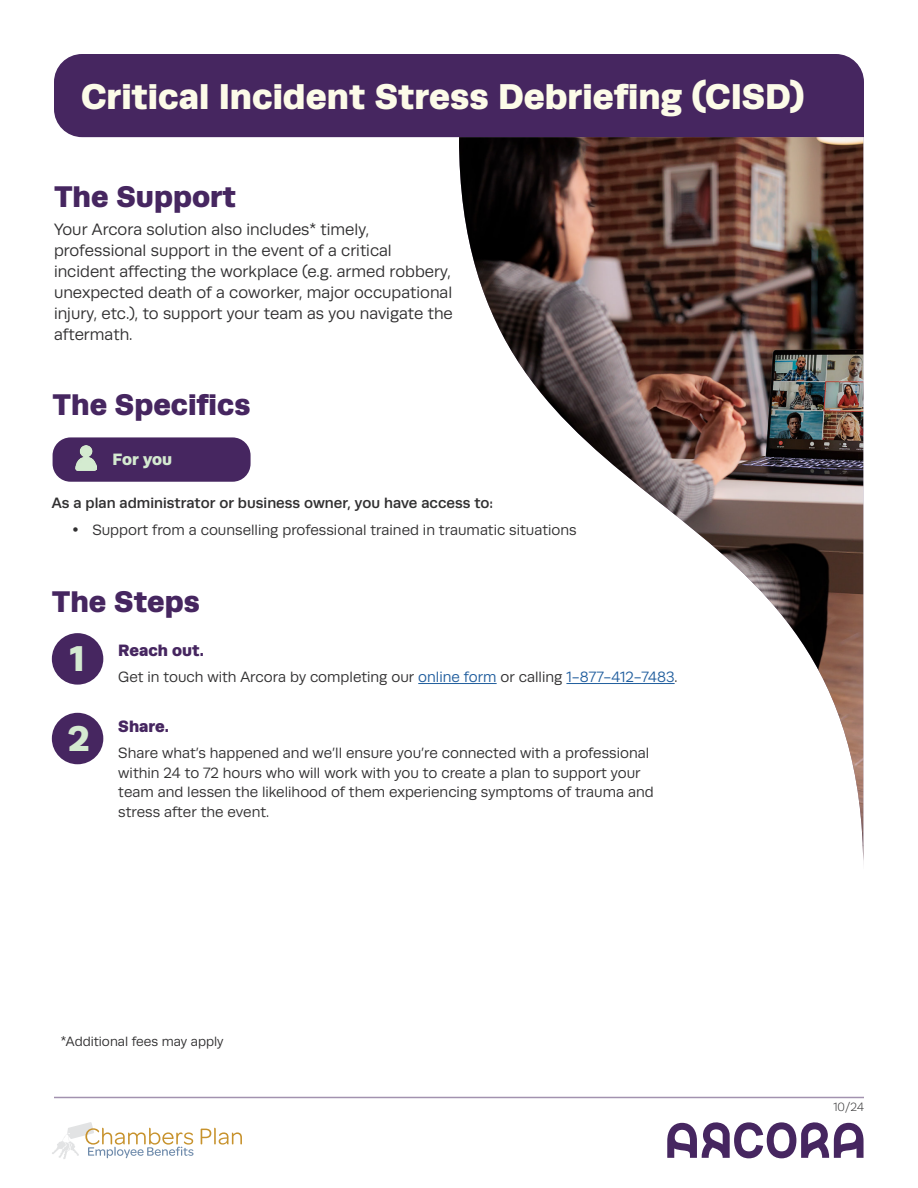
<style>
.page{position:relative;width:918px;height:1188px;background:#fff}
.page>*{position:absolute;margin:0;border:0;box-sizing:border-box;transform-origin:0 0}
.t1{font:900 36px "Runda";color:#fcfbe8}
.t2{font:900 36px "Runda";color:#d4ead0}
.t3{font:900 30px "Runda";color:#462660}
.t4{font:16.5px/21px "Runda";color:#313031}
.t5{font:900 16.5px "Runda";color:#462660}
.t6{font:900 16.5px "Runda";letter-spacing:-.005em;color:#d4ead0}
.t7{font:15px/19.5px "Runda";color:#313031}
.t8{font:500 15px "Runda";color:#313031}
.t9{font:13.5px "Runda";color:#313031}
.t10{font:300 12px "Runda";color:#313031}
.s1{color:#215e9e}
</style>
<div class="page">
<svg style="left:667px;top:1122px;width:197px;height:36px"></svg>
<hr style="left:54px;top:1097px;width:810px;height:1px;background:#462660">
<div style="left:54px;top:54px;width:810px;height:83px;background:#462660"></div>
<div style="left:53px;top:437px;width:198px;height:45px;background:#462660;border-radius:18px"></div>
<img style="left:76px;top:445px;width:20px;height:26px">
<svg style="left:201px;top:1128px;width:41px;height:17px"></svg>
<svg style="left:52px;top:1122px;width:141px;height:37px"></svg>
<div style="left:52px;top:713px;width:51px;height:51px;background:#462660;border-radius:50%"></div>
<div style="left:52px;top:633px;width:51px;height:52px;background:#462660;border-radius:50%"></div>
<hr style="left:418px;top:683px;width:79px;height:1px;background:#215e9e">
<img style="left:459px;top:137px;width:404px;height:715px">
<h1 class="t1" style="left:81px;top:75px;width:725px">Critical Incident Stress Debriefing (CISD)</h1>
<h2 class="t3" style="left:54px;top:179px;width:184px">The Support</h2>
<p class="t4" style="left:54px;top:219px;width:400px">Your Arcora solution also includes* timely, professional support in the event of a critical incident affecting the workplace (e.g. armed robbery, unexpected death of a coworker, major occupational injury, etc.), to support your team as you navigate the aftermath.</p>
<h2 class="t3" style="left:53px;top:387px;width:199px">The Specifics</h2>
<p class="t6" style="left:113px;top:449px;width:61px">For you</p>
<p class="t8" style="left:52px;top:495px;width:443px">As a plan administrator or business owner, you have access to:</p>
<p class="t7" style="left:92px;top:520px;width:486px">Support from a counselling professional trained in traumatic situations</p>
<h2 class="t3" style="left:52px;top:584px;width:150px">The Steps</h2>
<p class="t5" style="left:118px;top:640px;width:87px">Reach out.</p>
<p class="t7" style="left:118px;top:667px;width:561px">Get in touch with Arcora by completing our <span class="s1">online form</span> or calling <span class="s1">1-877-412-7483</span>.</p>
<p class="t5" style="left:118px;top:716px;width:52px">Share.</p>
<p class="t7" style="left:118px;top:743px;width:537px">Share what’s happened and we’ll ensure you’re connected with a professional within 24 to 72 hours who will work with you to create a plan to support your team and lessen the likelihood of them experiencing symptoms of trauma and stress after the event.</p>
<h1 class="t2" style="left:70px;top:637px;width:16px">1</h1>
<h1 class="t2" style="left:68px;top:717px;width:24px">2</h1>
<p class="t9" style="left:61px;top:1034px;width:164px">*Additional fees may apply</p>
<p class="t10" style="left:833px;top:1101px;width:32px">10/24</p>
</div>
